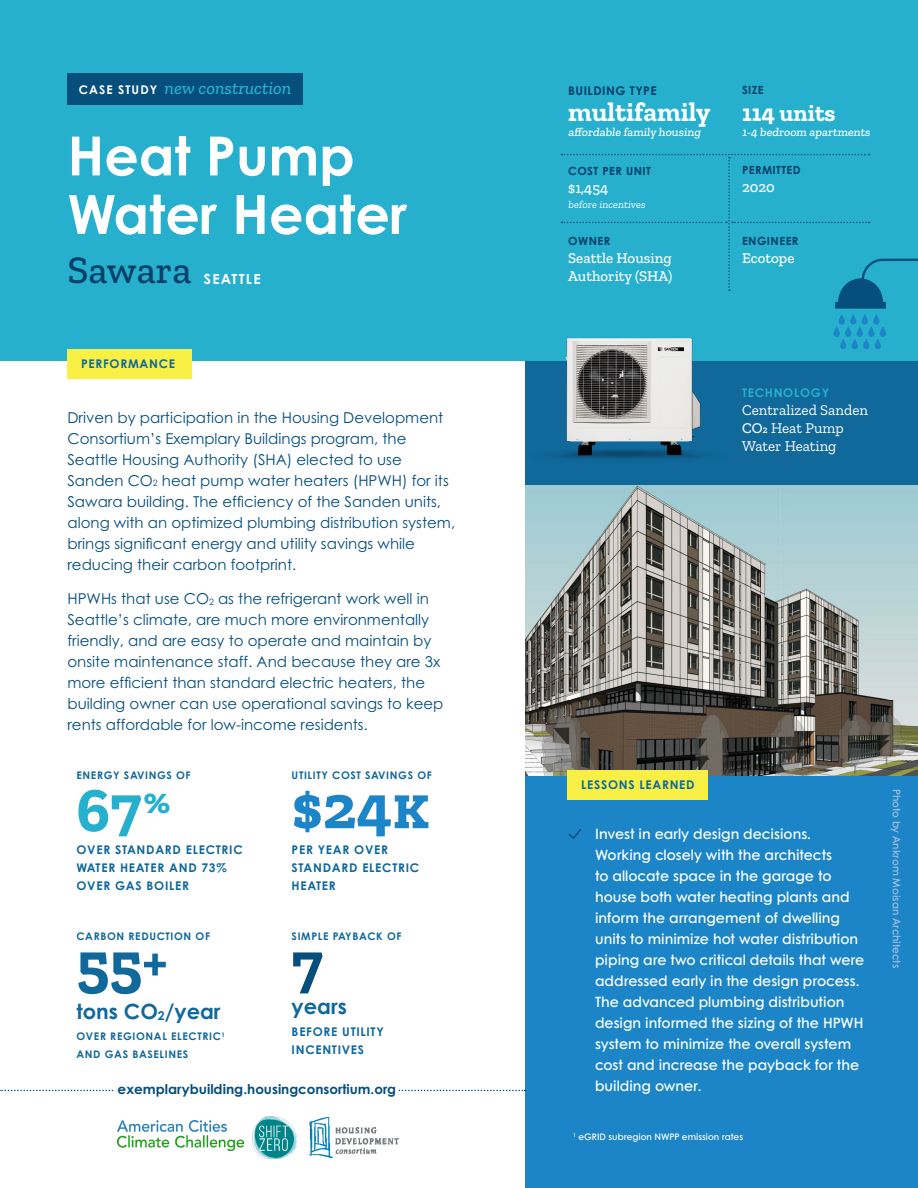
<style>
.page{position:relative;width:918px;height:1188px;background:#fff}
.page>*{position:absolute;margin:0;border:0;box-sizing:border-box;transform-origin:0 0}
.s{font:700 63px "Zilla Slab";color:#1b85c7}
.s-2{font:700 63px "Zilla Slab";color:#27afce}
.s-3{font:700 63px "Zilla Slab";color:#10689b}
.s-4{font:700 63px "Zilla Slab";color:#064e7c}
.t1{font:700 54px/58.5px "Century Gothic Std";color:#fff}
.H2-Zilla{font:500 39px "Zilla Slab";color:#044069}
.Bigger_Zilla{font:700 27px "Zilla Slab";color:#fff}
.Bigger_Zilla-2{font:700 24px "Zilla Slab";color:#fff}
.Under{font:700 21px "Century Gothic Std";color:#10689b}
.t2{font:italic 500 18px "Zilla Slab";color:#27afce}
.MAIN{font:15px/21px "Century Gothic Std";color:#064e7c}
.Small_Zilla{font:500 15px/18px "Zilla Slab";color:#fff}
.Small_Zilla-2{font:15px/18px "Zilla Slab";color:#fff}
.White_semibold{font:600 14.25px/21px "Century Gothic";color:#fff}
.t3{font:700 14.1px "Century Gothic Std";letter-spacing:.09em;color:#fff}
.MAIN-2{font:700 13.5px "Century Gothic Std";color:#064e7c}
.Under_metric{font:700 12px/18px "Century Gothic Std";letter-spacing:.06em;color:#10689b}
.Under_stat{font:500 12px "Zilla Slab";color:#fff}
.t4{font:700 12px "Century Gothic Std";letter-spacing:.04em;color:#044069}
.t5{font:700 12px "Century Gothic Std";letter-spacing:.06em;color:#27afce}
.t6{font:700 11.25px "Century Gothic Std";letter-spacing:.04em;color:#044069}
.Above_metric{font:700 10.5px "Century Gothic Std";letter-spacing:.06em;color:#10689b}
.Under_metric-2{font:700 10.5px/18px "Century Gothic Std";letter-spacing:.06em;color:#10689b}
.MAIN-3{font:600 10.5px "Century Gothic";color:#a2bfe4}
.Small_Zilla-3{font:10.5px "Zilla Slab";color:#fff}
.MAIN-4{font:600 9px "Century Gothic";color:#fff}
.s1{font-family:"Century Gothic Std";font-weight:700;font-style:normal;font-size:12px;color:#fff}
.s2{font-size:8.7px}
.s3{font-size:12.3px}
.s4{font-weight:500}
</style>
<div class="page">
<div style="left:525px;top:360px;width:393px;height:126px;background:#10689b"></div>
<img style="left:525px;top:485px;width:393px;height:292px">
<div style="left:0;top:0;width:918px;height:361px;background:#27afce"></div>
<div style="left:525px;top:777px;width:393px;height:411px;background:#1b85c7"></div>
<div style="left:568px;top:770px;width:140px;height:29px;background:#f8f044"></div>
<div style="left:68px;top:349px;width:124px;height:30px;background:#f8f044"></div>
<svg style="left:568px;top:829px;width:14px;height:10px"></svg>
<div style="left:67px;top:73px;width:236px;height:32px;background:#064e7c"></div>
<svg style="left:561px;top:154px;width:357px;height:195px"></svg>
<img style="left:555px;top:302px;width:189px;height:157px">
<svg style="left:0;top:1090px;width:526px;height:1px"></svg>
<img style="left:253px;top:1116px;width:43px;height:43px">
<img style="left:310px;top:1118px;width:88px;height:39px">
<img style="left:118px;top:1120px;width:126px;height:31px">
<div style="left:115px;top:1076px;width:282px;height:21px;background:#fff"></div>
<h4 class="t2" style="left:79px;top:78px;width:214px"><span class="s1">CASE STUDY</span> new construction</h4>
<h1 class="t1" style="left:68px;top:125px;width:341px">Heat Pump<br>Water Heater</h1>
<p class="H2-Zilla" style="left:68px;top:249px;width:126px">Sawara</p>
<h5 class="t3" style="left:204px;top:270px;width:58px">SEATTLE</h5>
<h4 class="Under_metric" style="left:81px;top:355px;width:96px">PERFORMANCE</h4>
<p class="MAIN" style="left:68px;top:407px;width:389px">Driven by participation in the Housing Development Consortium’s Exemplary Buildings program, the Seattle Housing Authority (SHA) elected to use Sanden CO<span class="s2">2</span> heat pump water heaters (HPWH) for its Sawara building. The efficiency of the Sanden units, along with an optimized plumbing distribution system, brings significant energy and utility savings while reducing their carbon footprint.</p>
<p class="MAIN" style="left:68px;top:588px;width:377px">HPWHs that use CO<span class="s2">2</span> as the refrigerant work well in Seattle’s climate, are much more environmentally friendly, and are easy to operate and maintain by onsite maintenance staff. And because they are 3x more efficient than standard electric heaters, the building owner can use operational savings to keep rents affordable for low-income residents.</p>
<p class="Above_metric" style="left:76px;top:768px;width:116px">ENERGY SAVINGS OF</p>
<p class="Above_metric" style="left:292px;top:768px;width:142px">UTILITY COST SAVINGS OF</p>
<p class="s-2" style="left:76px;top:773px;width:95px">67<sup>%</sup></p>
<p class="Under_metric" style="left:76px;top:841px;width:168px">OVER STANDARD ELECTRIC<br>WATER HEATER AND 73%<br>OVER GAS BOILER</p>
<p class="s" style="left:292px;top:771px;width:139px">$24K</p>
<p class="Under_metric" style="left:292px;top:841px;width:129px">PER YEAR OVER<br>STANDARD ELECTRIC<br>HEATER</p>
<p class="Above_metric" style="left:76px;top:930px;width:135px">CARBON REDUCTION OF</p>
<p class="Above_metric" style="left:292px;top:930px;width:111px">SIMPLE PAYBACK OF</p>
<p class="s-3" style="left:76px;top:928px;width:93px">55+</p>
<p class="Under" style="left:76px;top:998px;width:146px">tons CO<span class="s3">2</span>/year</p>
<p class="Under_metric-2" style="left:76px;top:1027px;width:150px">OVER REGIONAL ELECTRIC<sup>1<br></sup>AND GAS BASELINES</p>
<p class="s-4" style="left:292px;top:928px;width:33px">7</p>
<p class="Under" style="left:292px;top:993px;width:57px">years</p>
<p class="Under_metric" style="left:292px;top:1022px;width:94px">BEFORE UTILITY<br>INCENTIVES</p>
<p class="MAIN-2" style="left:118px;top:1080px;width:280px">exemplarybuilding.housingconsortium.org</p>
<h5 class="t4" style="left:568px;top:83px;width:90px">BUILDING TYPE</h5>
<p class="Bigger_Zilla" style="left:568px;top:97px;width:144px">multifamily</p>
<p class="Under_stat" style="left:568px;top:126px;width:135px">affordable family housing</p>
<h5 class="t6" style="left:568px;top:164px;width:84px">COST PER UNIT</h5>
<p class="Small_Zilla" style="left:568px;top:179px;width:42px">$1,454</p>
<p class="Small_Zilla-3" style="left:568px;top:198px;width:80px">before incentives</p>
<h5 class="t6" style="left:568px;top:234px;width:44px">OWNER</h5>
<p class="Small_Zilla" style="left:568px;top:249px;width:106px">Seattle Housing<br>Authority (SHA)</p>
<h5 class="t6" style="left:742px;top:83px;width:23px">SIZE</h5>
<p class="Bigger_Zilla-2" style="left:742px;top:99px;width:95px">114 units</p>
<p class="Under_stat" style="left:742px;top:125px;width:131px">1-4 bedroom apartments</p>
<h5 class="t6" style="left:742px;top:163px;width:60px">PERMITTED</h5>
<p class="Small_Zilla" style="left:742px;top:179px;width:34px">2020</p>
<h5 class="t6" style="left:742px;top:234px;width:58px">ENGINEER</h5>
<p class="Small_Zilla" style="left:742px;top:249px;width:54px">Ecotope</p>
<h4 class="t5" style="left:742px;top:386px;width:89px">TECHNOLOGY</h4>
<p class="Small_Zilla-2" style="left:742px;top:402px;width:127px">Centralized Sanden<br><span class="s4">CO₂</span> Heat Pump<br>Water Heating</p>
<h4 class="Under_metric" style="left:581px;top:776px;width:115px">LESSONS LEARNED</h4>
<p class="White_semibold" style="left:595px;top:823px;width:271px">Invest in early design decisions.<br>Working closely with the architects<br>to allocate space in the garage to house both water heating plants and inform the arrangement of dwelling units to minimize hot water distribution piping are two critical details that were addressed early in the design process.<br>The advanced plumbing distribution design informed the sizing of the HPWH system to minimize the overall system cost and increase the payback for the building owner.</p>
<p class="MAIN-4" style="left:573px;top:1131px;width:172px"><sup>1</sup> eGRID subregion NWPP emission rates</p>
<p class="MAIN-3" style="left:903px;top:789px;width:181px;rotate:90deg">Photo by Ankrom Moisan Architects</p>
</div>
